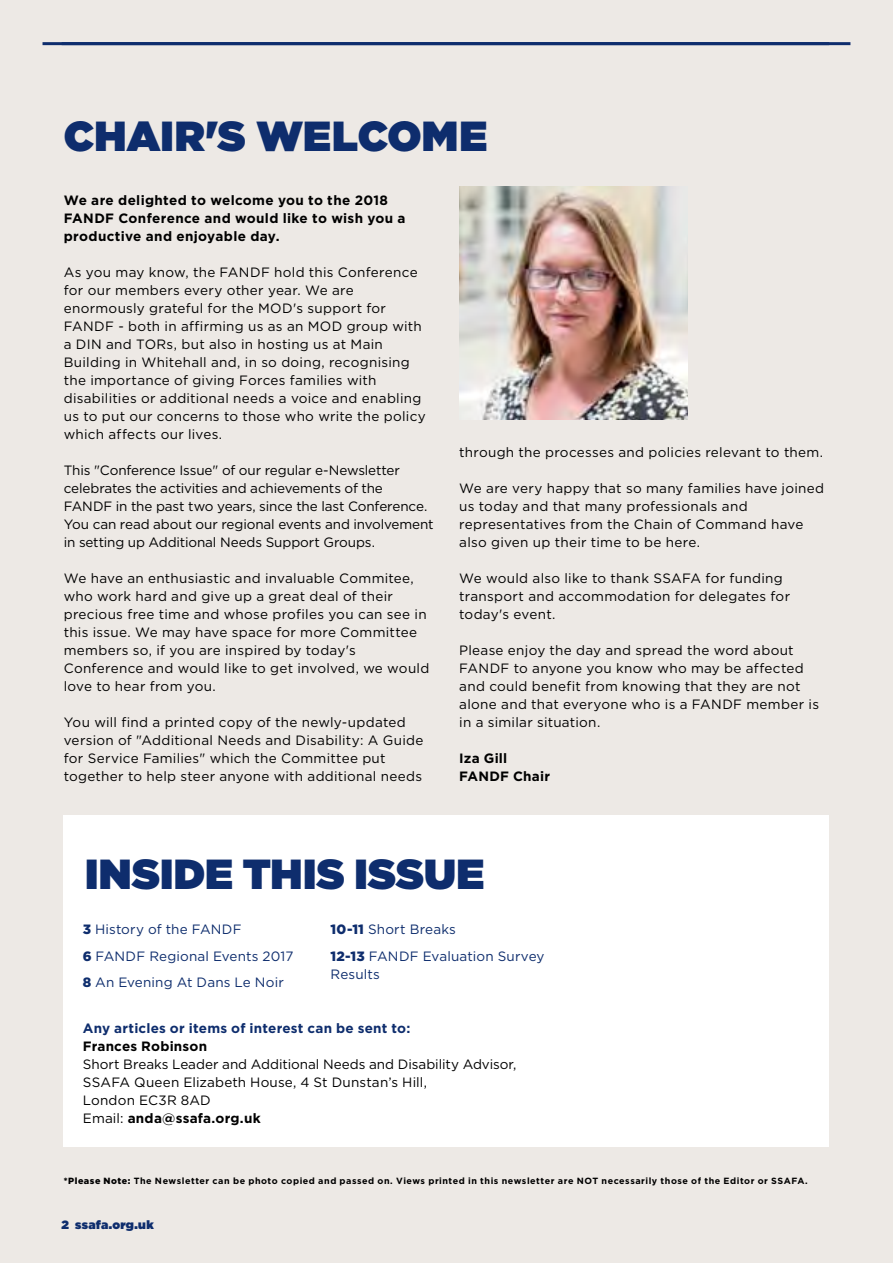
<style>
.page{position:relative;width:893px;height:1263px;background:#ede9e5}
.page>*{position:absolute;margin:0;border:0;box-sizing:border-box;transform-origin:0 0}
.t1{font:900 42px "Gotham";letter-spacing:.01em;color:#0e2d6d}
.t2{font:13.5px/18px "Gotham";letter-spacing:.015em;color:#000}
.t3{font:13.5px/18px "Gotham";letter-spacing:-.01em;color:#000}
.t4{font:700 13.5px/18px "Gotham";letter-spacing:.02em;color:#000}
.t5{font:13.5px/26.5px "Gotham";letter-spacing:.01em;color:#0e2d6d}
.t6{font:700 13.5px "Gotham";letter-spacing:.015em;color:#0e2d6d}
.t7{font:900 12px "Gotham";letter-spacing:.02em;color:#0e2d6d}
.t8{font:700 9px "Gotham";letter-spacing:.06em;color:#000}
.s1{font-weight:900}
.s2{font-weight:700}
</style>
<div class="page">
<img style="left:459px;top:187px;width:229px;height:233px">
<div style="left:64px;top:816px;width:765px;height:331px;background:#fff"></div>
<hr style="left:43px;top:42px;width:807px;height:3px;background:#0e2d6d">
<h1 class="t1" style="left:64px;top:106px;width:425px">CHAIR'S WELCOME</h1>
<p class="t4" style="left:64px;top:191px;width:343px">We are delighted to welcome you to the 2018<br>FANDF Conference and would like to wish you a productive and enjoyable day.</p>
<p class="t2" style="left:64px;top:262px;width:363px">As you may know, the FANDF hold this Conference for our members every other year. We are enormously grateful for the MOD's support for FANDF - both in affirming us as an MOD group with a DIN and TORs, but also in hosting us at Main Building in Whitehall and, in so doing, recognising the importance of giving Forces families with disabilities or additional needs a voice and enabling us to put our concerns to those who write the policy which affects our lives.</p>
<p class="t3" style="left:64px;top:460px;width:371px">This "Conference Issue" of our regular e-Newsletter celebrates the activities and achievements of the FANDF in the past two years, since the last Conference.<br>You can read about our regional events and involvement in setting up Additional Needs Support Groups.</p>
<p class="t2" style="left:64px;top:568px;width:367px">We have an enthusiastic and invaluable Commitee, who work hard and give up a great deal of their precious free time and whose profiles you can see in this issue. We may have space for more Committee members so, if you are inspired by today's Conference and would like to get involved, we would love to hear from you.</p>
<p class="t2" style="left:64px;top:712px;width:361px">You will find a printed copy of the newly-updated version of "Additional Needs and Disability: A Guide for Service Families" which the Committee put together to help steer anyone with additional needs</p>
<p class="t2" style="left:459px;top:442px;width:365px">through the processes and policies relevant to them.</p>
<p class="t2" style="left:459px;top:478px;width:366px">We are very happy that so many families have joined us today and that many professionals and representatives from the Chain of Command have also given up their time to be here.</p>
<p class="t2" style="left:459px;top:568px;width:332px">We would also like to thank SSAFA for funding transport and accommodation for delegates for today's event.</p>
<p class="t2" style="left:459px;top:640px;width:361px">Please enjoy the day and spread the word about FANDF to anyone you know who may be affected and could benefit from knowing that they are not alone and that everyone who is a FANDF member is in a similar situation.</p>
<p class="t4" style="left:459px;top:749px;width:92px">Iza Gill<br>FANDF Chair</p>
<h1 class="t1" style="left:85px;top:844px;width:401px">INSIDE THIS ISSUE</h1>
<p class="t5" style="left:83px;top:916px;width:212px"><span class="s1">3</span> History of the FANDF<br><span class="s1">6</span> FANDF Regional Events 2017<br><span class="s1">8</span> An Evening At Dans Le Noir</p>
<p class="t5" style="left:331px;top:916px;width:215px"><span class="s1">10-11</span> Short Breaks<br><span class="s1">12-13</span> FANDF Evaluation Survey</p>
<p class="t5" style="left:331px;top:960px;width:51px">Results</p>
<p class="t6" style="left:83px;top:1019px;width:329px">Any articles or items of interest can be sent to:</p>
<p class="t4" style="left:83px;top:1037px;width:126px">Frances Robinson</p>
<p class="t2" style="left:83px;top:1054px;width:435px">Short Breaks Leader and Additional Needs and Disability Advisor, SSAFA Queen Elizabeth House, 4 St Dunstan’s Hill,<br>London EC3R 8AD<br>Email: <span class="s2">anda@ssafa.org.uk</span></p>
<p class="t8" style="left:64px;top:1175px;width:746px"><span class="s1">*Please Note:</span> The Newsletter can be photo copied and passed on. Views printed in this newsletter are NOT necessarily those of the Editor or SSAFA.</p>
<p class="t7" style="left:62px;top:1216px;width:94px">2 ssafa.org.uk</p>
</div>
